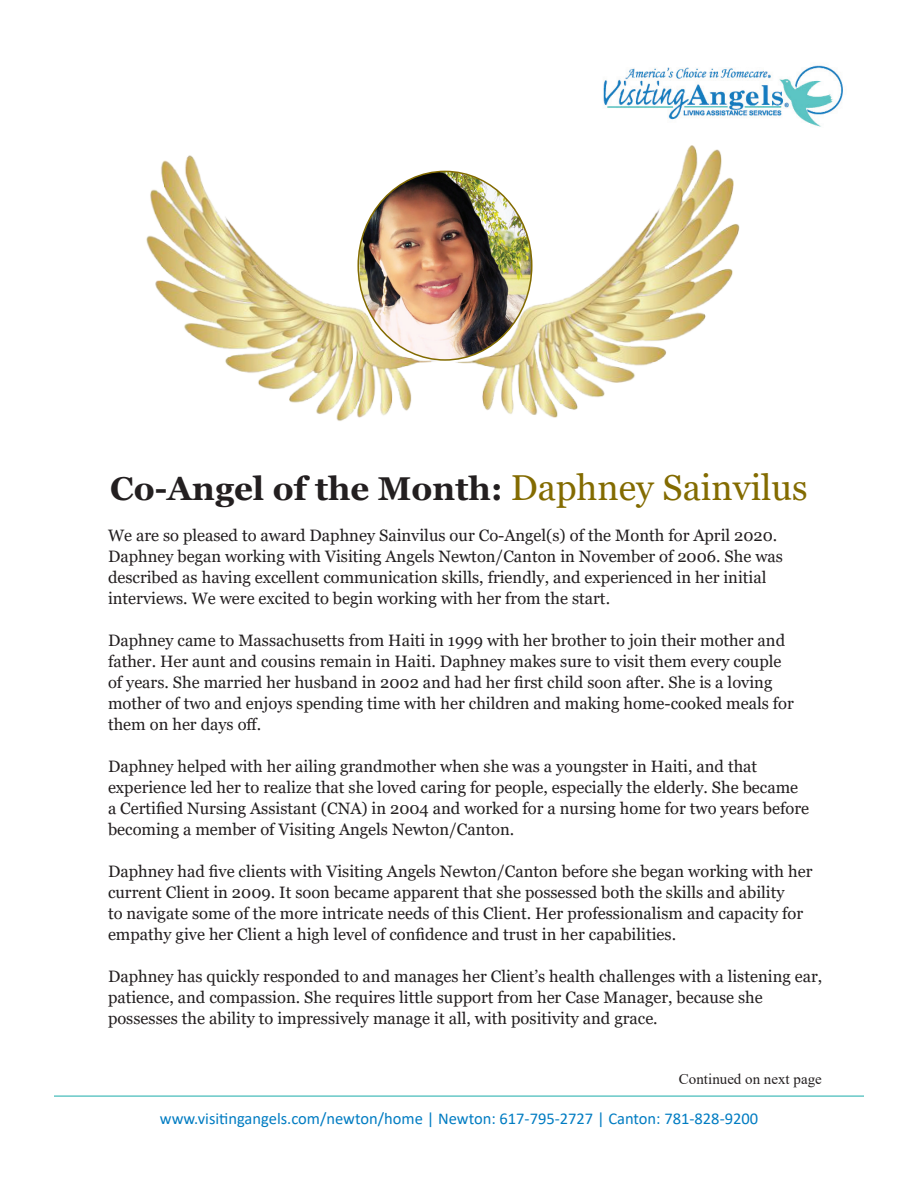
<style>
.page{position:relative;width:918px;height:1188px;background:#fff}
.page>*{position:absolute;margin:0;border:0;box-sizing:border-box;transform-origin:0 0}
.t1{font:700 33px "Georgia";color:#231f20}
.t2{font:16.5px/21px "Georgia";color:#231f20}
.t3{font:16.5px "Calibri";color:#007cc2}
.t4{font:15px "Times New Roman";color:#231f20}
.s1{font-weight:400;font-size:36px;color:#836b00}
</style>
<div class="page">
<hr style="left:54px;top:1095px;width:810px;height:2px;background:#67c8c7">
<img style="left:603px;top:65px;width:240px;height:62px">
<img style="left:146px;top:145px;width:594px;height:276px">
<h1 class="t1" style="left:110px;top:467px;width:699px">Co-Angel of the Month: <span class="s1">Daphney Sainvilus</span></h1>
<p class="t2" style="left:108px;top:525px;width:677px">We are so pleased to award Daphney Sainvilus our Co-Angel(s) of the Month for April 2020.<br>Daphney began working with Visiting Angels Newton/Canton in November of 2006. She was described as having excellent communication skills, friendly, and experienced in her initial interviews. We were excited to begin working with her from the start.</p>
<p class="t2" style="left:108px;top:630px;width:687px">Daphney came to Massachusetts from Haiti in 1999 with her brother to join their mother and father. Her aunt and cousins remain in Haiti. Daphney makes sure to visit them every couple of years. She married her husband in 2002 and had her first child soon after. She is a loving mother of two and enjoys spending time with her children and making home-cooked meals for them on her days off.</p>
<p class="t2" style="left:108px;top:756px;width:703px">Daphney helped with her ailing grandmother when she was a youngster in Haiti, and that experience led her to realize that she loved caring for people, especially the elderly. She became a Certified Nursing Assistant (CNA) in 2004 and worked for a nursing home for two years before becoming a member of Visiting Angels Newton/Canton.</p>
<p class="t2" style="left:108px;top:861px;width:706px">Daphney had five clients with Visiting Angels Newton/Canton before she began working with her current Client in 2009. It soon became apparent that she possessed both the skills and ability<br>to navigate some of the more intricate needs of this Client. Her professionalism and capacity for empathy give her Client a high level of confidence and trust in her capabilities.</p>
<p class="t2" style="left:108px;top:966px;width:716px">Daphney has quickly responded to and manages her Client’s health challenges with a listening ear, patience, and compassion. She requires little support from her Case Manager, because she possesses the ability to impressively manage it all, with positivity and grace.</p>
<p class="t4" style="left:679px;top:1068px;width:144px">Continued on next page</p>
<p class="t3" style="left:160px;top:1107px;width:600px">www.visitingangels.com/newton/home | Newton: 617-795-2727 | Canton: 781-828-9200</p>
</div>
